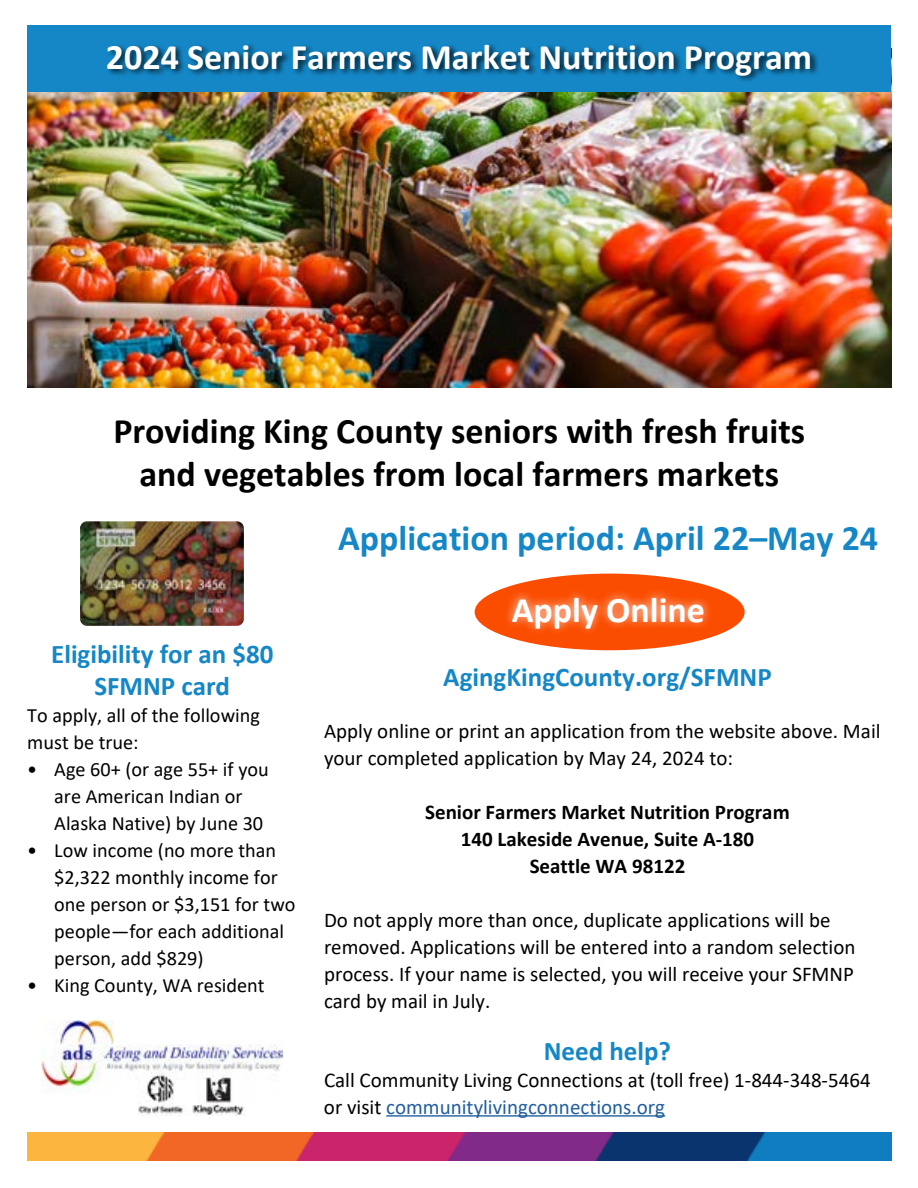
<style>
.page{position:relative;width:918px;height:1188px;background:#fff}
.page>*{position:absolute;margin:0;border:0;box-sizing:border-box;transform-origin:0 0}
.t1{font:700 36px/43.2px "Calibri";color:#000;text-align:center}
.t2{font:700 36px "Calibri";color:#fff}
.t3{font:700 36px "Calibri";color:#1587c6}
.t4{font:700 27px/32.4px "Calibri";color:#1587c6;text-align:center}
.t5{font:21px/27px "Calibri";color:#000}
.t6{font:700 21px/27px "Calibri";color:#000;text-align:center}
.t7{font:20.25px/27px "Calibri";color:#000}
.s1{color:#215e9e}
</style>
<div class="page">
<img style="left:28px;top:49px;width:864px;height:338px">
<div style="left:27px;top:26px;width:864px;height:66px;background:#1587c6"></div>
<div style="left:107px;top:43px;width:712px;height:39px;background:#000;opacity:.75"></div>
<hr style="left:386px;top:1115px;width:279px;height:2px;background:#215e9e">
<img style="left:27px;top:1132px;width:865px;height:29px">
<div style="left:475px;top:574px;width:270px;height:76px;background:#fa4d00;border-radius:50%"></div>
<div style="left:503px;top:588px;width:210px;height:48px;background:#fff;opacity:.75"></div>
<img style="left:80px;top:521px;width:164px;height:105px">
<img style="left:42px;top:1021px;width:240px;height:94px">
<h1 class="t2" style="left:106px;top:31px;width:708px">2024 Senior Farmers Market Nutrition Program</h1>
<h1 class="t1" style="left:113px;top:408px;width:693px">Providing King County seniors with fresh fruits and vegetables from local farmers markets</h1>
<h1 class="t3" style="left:338px;top:512px;width:542px">Application period: April 22–May 24</h1>
<p class="t4" style="left:51px;top:637px;width:224px">Eligibility for an $80<br>SFMNP card</p>
<p class="t7" style="left:27px;top:702px;width:234px">To apply, all of the following must be true:</p>
<p class="t7" style="left:54px;top:756px;width:216px;text-indent:-27px">• Age 60+ (or age 55+ if you are American Indian or<br>Alaska Native) by June 30</p>
<p class="t7" style="left:54px;top:836px;width:243px;text-indent:-27px">• Low income (no more than $2,322 monthly income for one person or $3,151 for two people—for each additional person, add $829)</p>
<p class="t7" style="left:27px;top:971px;width:239px">• King County, WA resident</p>
<h1 class="t2" style="left:512px;top:584px;width:195px">Apply Online</h1>
<p class="t4" style="left:443px;top:660px;width:330px">AgingKingCounty.org/SFMNP</p>
<p class="t5" style="left:324px;top:717px;width:558px">Apply online or print an application from the website above. Mail your completed application by May 24, 2024 to:</p>
<p class="t6" style="left:425px;top:798px;width:366px">Senior Farmers Market Nutrition Program<br>140 Lakeside Avenue, Suite A-180<br>Seattle WA 98122</p>
<p class="t5" style="left:324px;top:906px;width:533px">Do not apply more than once, duplicate applications will be removed. Applications will be entered into a random selection process. If your name is selected, you will receive your SFMNP card by mail in July.</p>
<p class="t4" style="left:544px;top:1034px;width:129px">Need help?</p>
<p class="t5" style="left:324px;top:1066px;width:548px">Call Community Living Connections at (toll free) 1-844-348-5464 or visit <span class="s1">communitylivingconnections.org</span></p>
</div>
